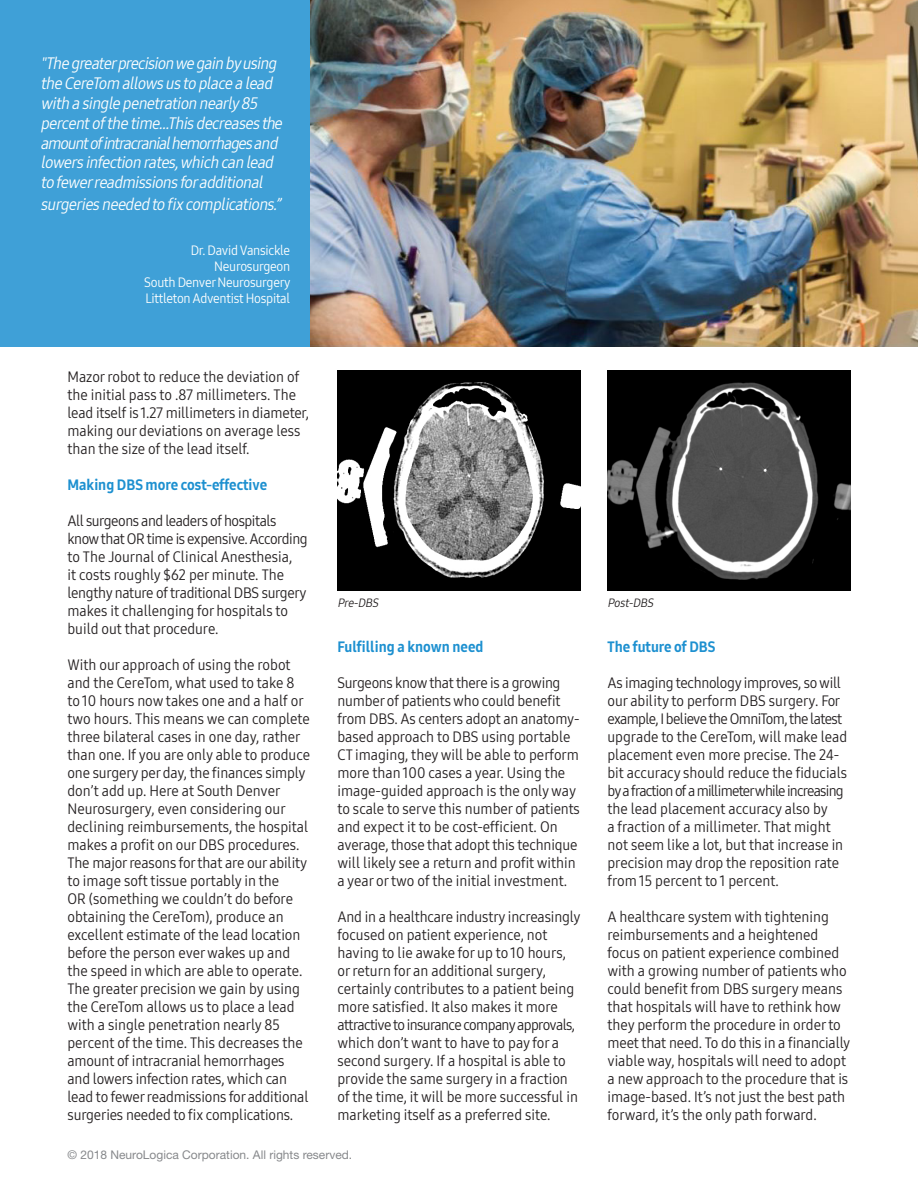
<style>
.page{position:relative;width:918px;height:1188px;background:#fff}
.page>*{position:absolute;margin:0;border:0;box-sizing:border-box;transform-origin:0 0}
.t1{font:italic 16.5px/19.8px "Samsung One 400 C";color:#fff}
.소제목{font:15px/18px "Samsung One 400 C";color:#231f20}
.소제목-2{font:15px/18px "Samsung One 400 C";letter-spacing:-.02em;color:#231f20}
.소제목-3{font:15px "Samsung One 800 C";color:#1d90d0}
.t2{font:13.5px/16.2px "Samsung One 400 C";letter-spacing:-.02em;color:#fff;text-align:right}
.t3{font:12px "Helvetica Neue LT Std";color:#87898c}
.소제목-4{font:italic 12px "Samsung One 400 C";color:#231f20}
</style>
<div class="page">
<img style="left:310px;top:0;width:608px;height:347px">
<div style="left:0;top:0;width:310px;height:347px;background:#3fa0d7"></div>
<img style="left:608px;top:370px;width:242px;height:221px">
<img style="left:338px;top:370px;width:242px;height:221px">
<p class="t1" style="left:40px;top:54px;width:247px">"Thegreaterprecisionwegainbyusing theCereTom allowsustoplacealead with asinglepenetration nearly85 percentofthetime...Thisdecreasesthe amountofintracranialhemorrhagesand lowersinfection rates,which can lead tofewerreadmissionsforadditional</p>
<p class="t1" style="left:40px;top:194px;width:246px">surgeriesneeded tofixcomplications.”</p>
<p class="t2" style="left:144px;top:242px;width:148px">Dr. David Vansickle<br>Neurosurgeon<br>South Denver Neurosurgery<br>Littleton Adventist Hospital</p>
<p class="소제목" style="left:68px;top:368px;width:243px">Mazor robot to reduce the deviation of the initial pass to .87 millimeters. The lead itself is 1.27 millimeters in diameter, making our deviations on average less than the size of the lead itself.</p>
<p class="소제목-3" style="left:68px;top:475px;width:201px">Making DBS more cost-effective</p>
<p class="소제목-2" style="left:68px;top:512px;width:242px">All surgeons and leaders of hospitals know that OR time is expensive. According to The Journal of Clinical Anesthesia,<br>it costs roughly $62 per minute. The lengthy nature of traditional DBS surgery makes it challenging for hospitals to build out that procedure.</p>
<p class="소제목" style="left:68px;top:656px;width:244px">With our approach of using the robot and the CereTom, what used to take 8 to 10 hours now takes one and a half or two hours. This means we can complete three bilateral cases in one day, rather than one. If you are only able to produce one surgery per day, the finances simply don’t add up. Here at South Denver Neurosurgery, even considering our declining reimbursements, the hospital makes a profit on our DBS procedures.<br>The major reasons for that are our ability to image soft tissue portably in the<br>OR (something we couldn’t do before obtaining the CereTom), produce an excellent estimate of the lead location before the person ever wakes up and the speed in which are able to operate.</p>
<p class="소제목" style="left:68px;top:980px;width:242px">The greater precision we gain by using the CereTom allows us to place a lead with a single penetration nearly 85 percent of the time. This decreases the amount of intracranial hemorrhages and lowers infection rates, which can lead to fewer readmissions for additional surgeries needed to fix complications.</p>
<p class="소제목-4" style="left:338px;top:594px;width:45px">Pre-DBS</p>
<p class="소제목-4" style="left:608px;top:594px;width:50px">Post-DBS</p>
<p class="소제목-3" style="left:338px;top:637px;width:147px">Fulfilling a known need</p>
<p class="소제목" style="left:338px;top:674px;width:244px">Surgeons know that there is a growing number of patients who could benefit from DBS. As centers adopt an anatomy&shy;based approach to DBS using portable CT imaging, they will be able to perform more than 100 cases a year. Using the image-guided approach is the only way to scale to serve this number of patients and expect it to be cost-efficient. On average, those that adopt this technique will likely see a return and profit within a year or two of the initial investment.</p>
<p class="소제목" style="left:338px;top:908px;width:245px">And in a healthcare industry increasingly focused on patient experience, not having to lie awake for up to 10 hours, or return for an additional surgery, certainly contributes to a patient being more satisfied. It also makes it more attractive to insurance company approvals, which don’t want to have to pay for a second surgery. If a hospital is able to provide the same surgery in a fraction of the time, it will be more successful in marketing itself as a preferred site.</p>
<p class="소제목-3" style="left:608px;top:637px;width:110px">The future of DBS</p>
<p class="소제목" style="left:608px;top:674px;width:241px">As imaging technology improves, so will our ability to perform DBS surgery. For example, I believe the OmniTom, the latest upgrade to the CereTom, will make lead placement even more precise. The 24- bit accuracy should reduce the fiducials by a fraction of a millimeter while increasing the lead placement accuracy also by<br>a fraction of a millimeter. That might not seem like a lot, but that increase in precision may drop the reposition rate from 15 percent to 1 percent.</p>
<p class="소제목" style="left:608px;top:908px;width:244px">A healthcare system with tightening reimbursements and a heightened focus on patient experience combined with a growing number of patients who could benefit from DBS surgery means that hospitals will have to rethink how they perform the procedure in order to meet that need. To do this in a financially viable way, hospitals will need to adopt a new approach to the procedure that is image-based. It’s not just the best path forward, it’s the only path forward.</p>
<p class="t3" style="left:68px;top:1148px;width:286px">© 2018 NeuroLogica Corporation. All rights reserved.</p>
</div>
